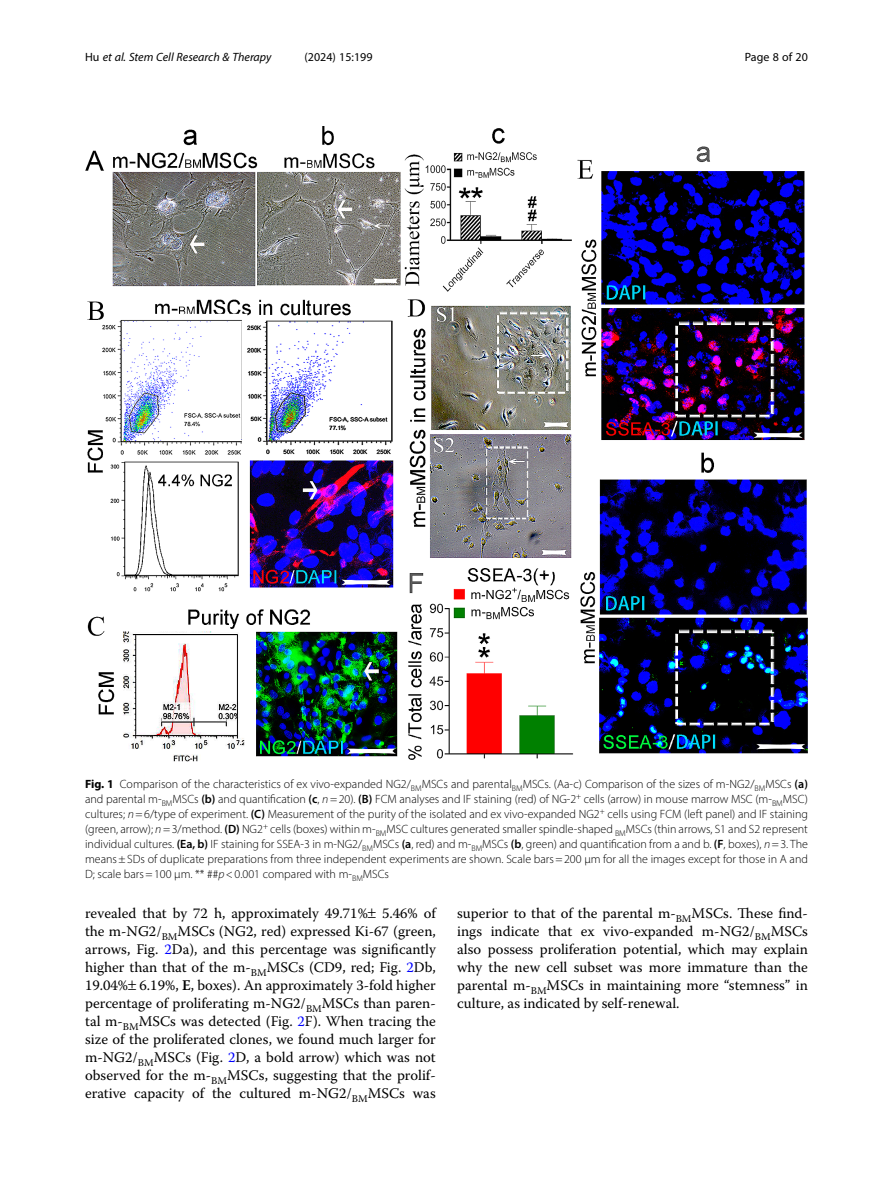
<style>
.page{position:relative;width:893px;height:1191px;background:#fff}
.page>*{position:absolute;margin:0;border:0;box-sizing:border-box;transform-origin:0 0}
.Body_Text{font:14.7px/18px "Warnock Pro";color:#000;text-align:justify}
.Figure_Caption{font:300 12px/15px "Myriad Pro";color:#000;text-align:justify}
.t1{font:italic 12px "Myriad Pro";color:#000}
.t2{font:12px "Myriad Pro";color:#000}
.s1{font-style:normal}
.s2{font-weight:700}
.s3{font-weight:600}
.s4{font-style:italic}
.s5{color:#00f}
</style>
<div class="page">
<img style="left:85px;top:126px;width:723px;height:635px">
<p class="t1" style="left:85px;top:50px;width:188px"><span class="s1">Hu</span> et al. Stem Cell Research &amp; Therapy</p>
<p class="t2" style="left:305px;top:50px;width:70px">(2024) 15:199</p>
<p class="t2" style="left:745px;top:50px;width:65px">Page 8 of 20</p>
<p class="Figure_Caption" style="left:85px;top:776px;width:724px"><span class="s2">Fig. 1</span> Comparison of the characteristics of ex vivo-expanded NG2/<sub>BM</sub>MSCs and parental<sub>BM</sub>MSCs. (Aa-c) Comparison of the sizes of m-NG2/<sub>BM</sub>MSCs <span class="s3">(a) </span>and parental m-<sub>BM</sub>MSCs <span class="s3">(b)</span> and quantification <span class="s3">(c</span>, <span class="s4">n</span>=20). <span class="s3">(B)</span> FCM analyses and IF staining (red) of NG-2<sup>+</sup> cells (arrow) in mouse marrow MSC (m-<sub>BM</sub>MSC) cultures; <span class="s4">n</span>=6/type of experiment. <span class="s3">(C)</span> Measurement of the purity of the isolated and ex vivo-expanded NG2<sup>+</sup> cells using FCM (left panel) and IF staining (green, arrow); <span class="s4">n</span>=3/method. <span class="s3">(D)</span> NG2<sup>+</sup> cells (boxes) within m-<sub>BM</sub>MSC cultures generated smaller spindle-shaped <sub>BM</sub>MSCs (thin arrows, S1 and S2 represent individual cultures. <span class="s3">(Ea, b)</span> IF staining for SSEA-3 in m-NG2/<sub>BM</sub>MSCs <span class="s3">(a</span>, red) and m-<sub>BM</sub>MSCs <span class="s3">(b</span>, green) and quantification from a and b. <span class="s3">(F</span>, boxes), <span class="s4">n</span>=3. The means±SDs of duplicate preparations from three independent experiments are shown. Scale bars=200 μm for all the images except for those in A and D; scale bars=100 μm. ** ##<span class="s4">p</span>&lt;0.001 compared with m-<sub>BM</sub>MSCs</p>
<p class="Body_Text" style="left:85px;top:904px;width:352px">revealed that by 72 h, approximately 49.71% 5.46% of the m-NG2/<sub>BM</sub>MSCs (NG2, red) expressed Ki-67 (green, arrows, Fig. <span class="s5">2</span>Da), and this percentage was significantly higher than that of the m-<sub>BM</sub>MSCs (CD9, red; Fig. <span class="s5">2</span>Db, 19.04% 6.19%, <span class="s3">E</span>, boxes). An approximately 3-fold higher percentage of proliferating m-NG2/<sub>BM</sub>MSCs than paren&shy;tal m-<sub>BM</sub>MSCs was detected (Fig. <span class="s5">2</span>F). When tracing the size of the proliferated clones, we found much larger for m-NG2/<sub>BM</sub>MSCs (Fig. <span class="s5">2</span>D, a bold arrow) which was not observed for the m-<sub>BM</sub>MSCs, suggesting that the prolif&shy;erative capacity of the cultured m-NG2/<sub>BM</sub>MSCs was</p>
<p class="Body_Text" style="left:457px;top:904px;width:352px">superior to that of the parental m-<sub>BM</sub>MSCs. These find&shy;ings indicate that ex vivo-expanded m-NG2/<sub>BM</sub>MSCs also possess proliferation potential, which may explain why the new cell subset was more immature than the parental m-<sub>BM</sub>MSCs in maintaining more “stemness” in culture, as indicated by self-renewal.</p>
</div>
